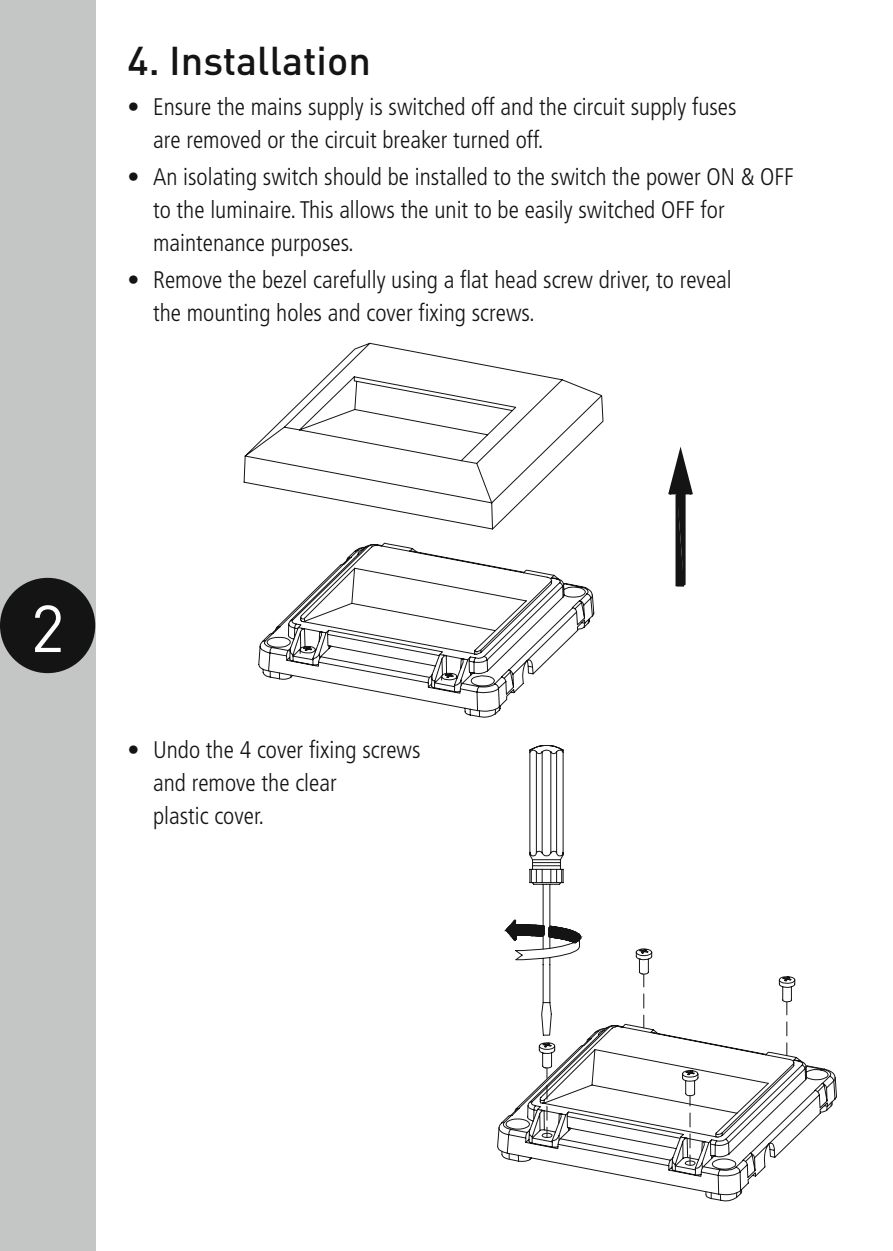
<style>
.page{position:relative;width:893px;height:1251px;background:#fff}
.page>*{position:absolute;margin:0;border:0;box-sizing:border-box;transform-origin:0 0}
.t1{font:65.1px "DIN";color:#fff}
.t2{font:500 39.6px "DIN";color:#141415}
.t3{font:300 condensed 24px/33px "Frutiger LT";color:#141415}
</style>
<div class="page">
<div style="left:0;top:0;width:95px;height:1250px;background:#c4c5c5"></div>
<hr style="left:892px;top:0;width:1px;height:1250px;background:#c4c5c5">
<svg style="left:243px;top:342px;width:361px;height:348px"></svg>
<svg style="left:668px;top:446px;width:25px;height:138px"></svg>
<svg style="left:363px;top:584px;width:323px;height:134px"></svg>
<hr style="left:424px;top:1239px;width:418px;height:1px;background:#141415">
<hr style="left:424px;top:1250px;width:418px;height:1px;background:#141415">
<svg style="left:580px;top:948px;width:150px;height:99px"></svg>
<svg style="left:515px;top:745px;width:65px;height:302px"></svg>
<svg style="left:504px;top:916px;width:82px;height:44px"></svg>
<svg style="left:497px;top:1047px;width:340px;height:155px"></svg>
<svg style="left:546px;top:1084px;width:1px;height:14px"></svg>
<svg style="left:546px;top:1105px;width:1px;height:14px"></svg>
<svg style="left:689px;top:1112px;width:1px;height:14px"></svg>
<svg style="left:689px;top:1133px;width:1px;height:14px"></svg>
<svg style="left:786px;top:1001px;width:1px;height:13px"></svg>
<svg style="left:786px;top:1021px;width:1px;height:14px"></svg>
<svg style="left:786px;top:1042px;width:1px;height:13px"></svg>
<svg style="left:643px;top:973px;width:1px;height:13px"></svg>
<svg style="left:643px;top:993px;width:1px;height:14px"></svg>
<svg style="left:643px;top:1014px;width:1px;height:13px"></svg>
<div style="left:0;top:577px;width:95px;height:96px;background:#141415;border-radius:50%"></div>
<h2 class="t2" style="left:128px;top:36px;width:245px">4. Installation</h2>
<p class="t3" style="left:153px;top:90px;width:585px;text-indent:-26px">• Ensure the mains supply is switched off and the circuit supply fuses are removed or the circuit breaker turned off.</p>
<p class="t3" style="left:153px;top:160px;width:642px;text-indent:-26px">• An isolating switch should be installed to the switch the power ON &amp; OFF to the luminaire. This allows the unit to be easily switched OFF for maintenance purposes.</p>
<p class="t3" style="left:153px;top:264px;width:580px;text-indent:-26px">• Remove the bezel carefully using a flat head screw driver, to reveal the mounting holes and cover fixing screws.</p>
<h1 class="t1" style="left:31px;top:587px;width:36px">2</h1>
<p class="t3" style="left:153px;top:733px;width:269px;text-indent:-26px">• Undo the 4 cover fixing screws and remove the clear<br>plastic cover.</p>
</div>
